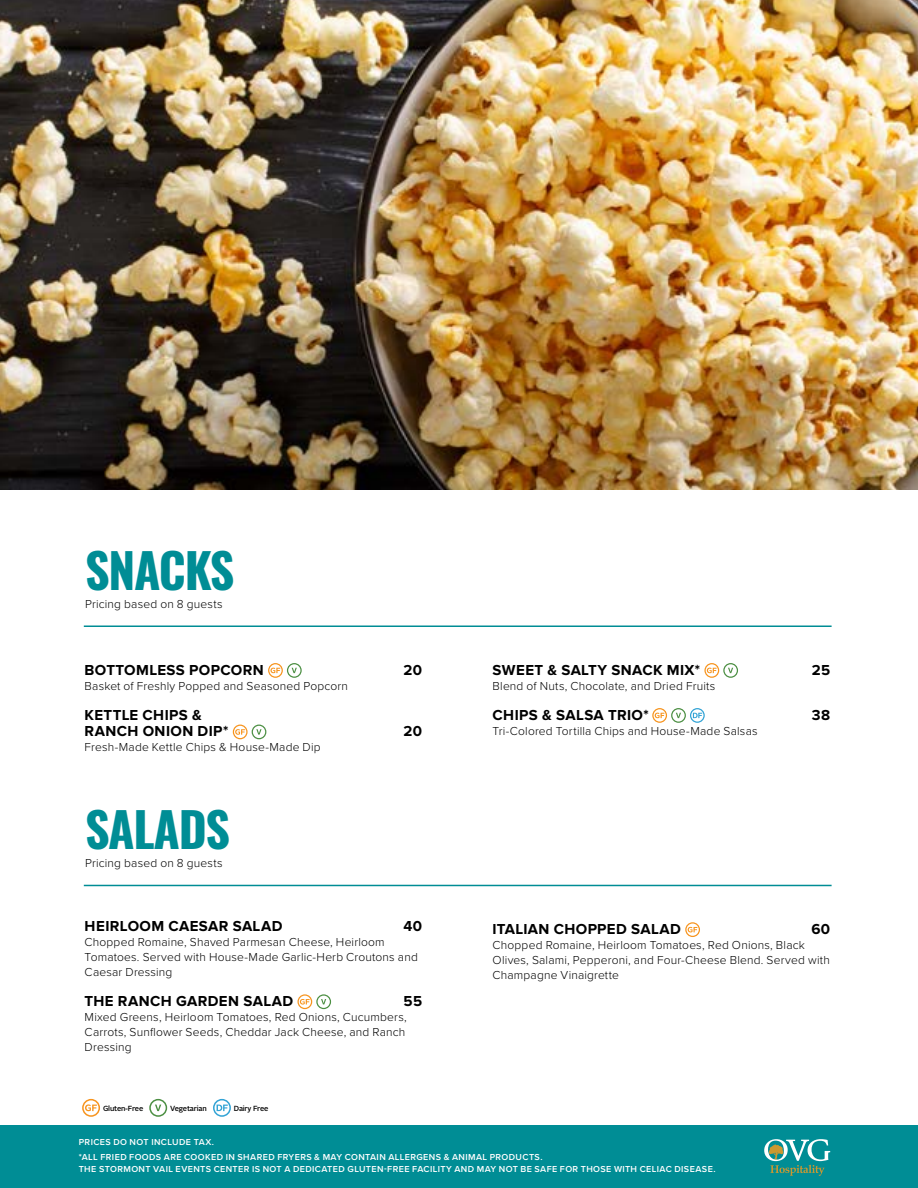
<style>
.page{position:relative;width:918px;height:1188px;background:#fff}
.page>*{position:absolute;margin:0;border:0;box-sizing:border-box;transform-origin:0 0}
.t1{font:700 48px "Oswald";letter-spacing:-.025em;color:#008d95}
.t2{font:700 15px/16.5px "Proxima Nova";letter-spacing:.025em;color:#000}
.t3{font:300 12px/15px "Proxima Nova";letter-spacing:.015em;color:#000}
.t4{font:600 9px/15px "Proxima Nova";letter-spacing:.045em;color:#fff}
.t5{font:500 7.35px "Alright Sans";letter-spacing:-.025em;color:#000}
</style>
<div class="page">
<div style="left:0;top:1125px;width:918px;height:63px;background:#008d95"></div>
<svg style="left:268px;top:663px;width:34px;height:15px"></svg>
<svg style="left:233px;top:725px;width:33px;height:14px"></svg>
<svg style="left:704px;top:663px;width:34px;height:15px"></svg>
<svg style="left:652px;top:708px;width:53px;height:15px"></svg>
<hr style="left:84px;top:626px;width:748px;height:1px;background:#008d95">
<svg style="left:297px;top:994px;width:34px;height:15px"></svg>
<svg style="left:685px;top:922px;width:15px;height:15px"></svg>
<hr style="left:84px;top:885px;width:748px;height:1px;background:#008d95">
<img style="left:0;top:0;width:918px;height:489px">
<svg style="left:764px;top:1139px;width:66px;height:37px"></svg>
<svg style="left:82px;top:1099px;width:18px;height:18px"></svg>
<svg style="left:149px;top:1099px;width:18px;height:18px"></svg>
<svg style="left:213px;top:1099px;width:18px;height:18px"></svg>
<h1 class="t1" style="left:85px;top:545px;width:151px">SNACKS</h1>
<p class="t3" style="left:85px;top:596px;width:139px">Pricing based on 8 guests</p>
<p class="t2" style="left:85px;top:662px;width:181px">BOTTOMLESS POPCORN</p>
<p class="t2" style="left:404px;top:662px;width:20px">20</p>
<p class="t3" style="left:85px;top:678px;width:265px">Basket of Freshly Popped and Seasoned Popcorn</p>
<p class="t2" style="left:85px;top:707px;width:145px">KETTLE CHIPS &amp;<br>RANCH ONION DIP*</p>
<p class="t2" style="left:404px;top:723px;width:20px">20</p>
<p class="t3" style="left:85px;top:739px;width:238px">Fresh-Made Kettle Chips &amp; House-Made Dip</p>
<h1 class="t1" style="left:85px;top:805px;width:147px">SALADS</h1>
<p class="t3" style="left:85px;top:855px;width:139px">Pricing based on 8 guests</p>
<p class="t2" style="left:85px;top:918px;width:199px">HEIRLOOM CAESAR SALAD</p>
<p class="t2" style="left:404px;top:918px;width:20px">40</p>
<p class="t3" style="left:85px;top:934px;width:335px">Chopped Romaine, Shaved Parmesan Cheese, Heirloom<br>Tomatoes. Served with House-Made Garlic-Herb Croutons and<br>Caesar Dressing</p>
<p class="t2" style="left:85px;top:993px;width:210px">THE RANCH GARDEN SALAD</p>
<p class="t2" style="left:404px;top:993px;width:20px">55</p>
<p class="t3" style="left:85px;top:1009px;width:324px;text-align:justify">Mixed Greens, Heirloom Tomatoes, Red Onions, Cucumbers, Carrots, Sunflower Seeds, Cheddar Jack Cheese, and Ranch Dressing</p>
<p class="t5" style="left:103px;top:1104px;width:42px">Gluten-Fr e</p>
<p class="t5" style="left:170px;top:1104px;width:30px">Vegetari</p>
<p class="t5" style="left:234px;top:1104px;width:23px">Vegan</p>
<p class="t5" style="left:122px;top:1104px;width:38px">Vegetarian</p>
<p class="t5" style="left:186px;top:1104px;width:23px">Vegan</p>
<p class="t5" style="left:234px;top:1104px;width:36px">Dairy Free</p>
<p class="t2" style="left:493px;top:662px;width:209px">SWEET &amp; SALTY SNACK MIX*</p>
<p class="t2" style="left:812px;top:662px;width:20px">25</p>
<p class="t3" style="left:493px;top:678px;width:224px">Blend of Nuts, Chocolate, and Dried Fruits</p>
<p class="t2" style="left:493px;top:707px;width:157px">CHIPS &amp; SALSA TRIO*</p>
<p class="t2" style="left:812px;top:707px;width:20px">38</p>
<p class="t3" style="left:493px;top:723px;width:267px">Tri-Colored Tortilla Chips and House-Made Salsas</p>
<p class="t2" style="left:493px;top:921px;width:190px">ITALIAN CHOPPED SALAD</p>
<p class="t2" style="left:811px;top:921px;width:20px">60</p>
<p class="t3" style="left:493px;top:937px;width:339px">Chopped Romaine, Heirloom Tomatoes, Red Onions, Black<br>Olives, Salami, Pepperoni, and Four-Cheese Blend. Served with<br>Champagne Vinaigrette</p>
<p class="t4" style="left:79px;top:1135px;width:465px">PRICES DO NOT INCLUDE TAX.<br>*ALL FRIED FOODS ARE COOKED IN SHARED FRYERS &amp; MAY CONTAIN ALLERGENS &amp; ANIMAL PRODUCTS.</p>
<p class="t4" style="left:79px;top:1162px;width:638px">THE STORMONT VAIL EVENTS CENTER IS NOT A DEDICATED GLUTEN-FREE FACILITY AND MAY NOT BE SAFE FOR THOSE WITH CELIAC DISEASE.</p>
</div>
